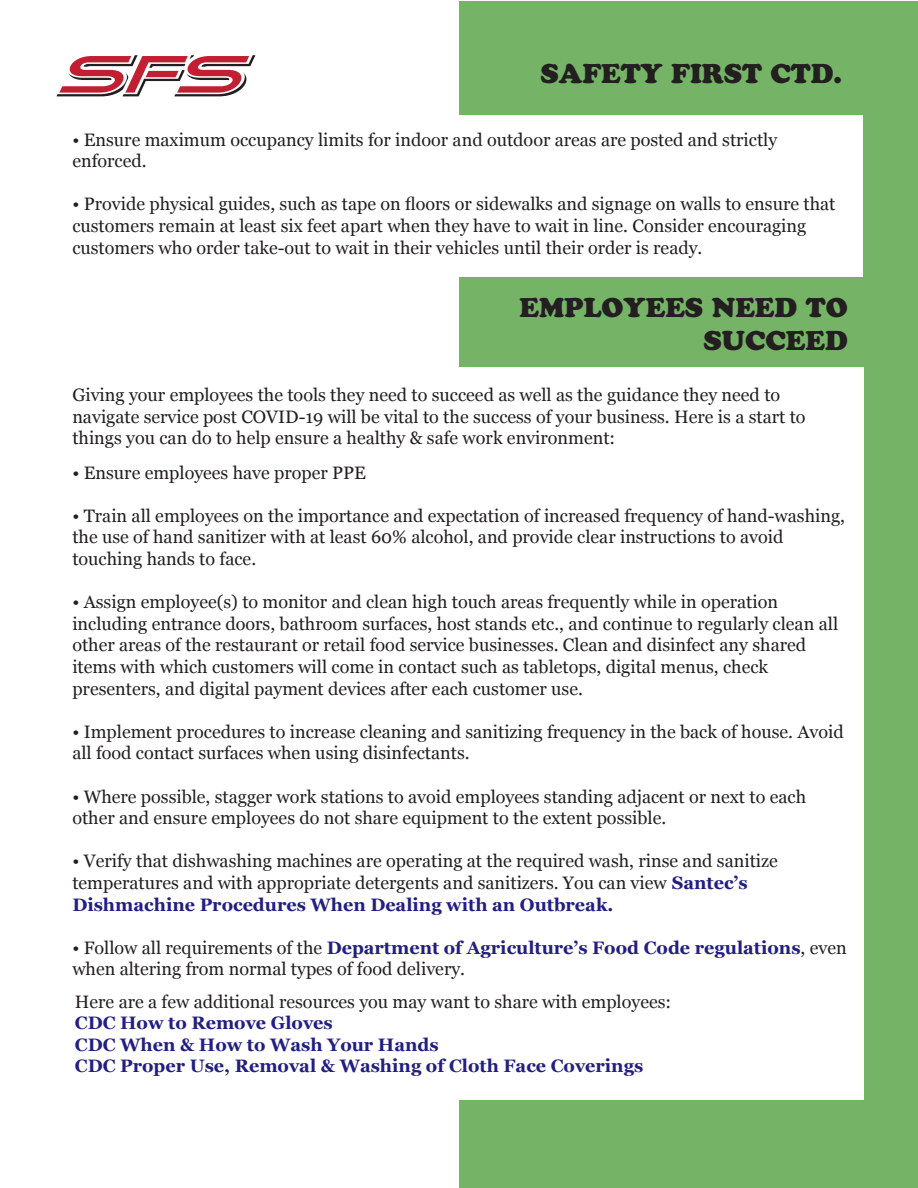
<style>
.page{position:relative;width:918px;height:1188px;background:#fff}
.page>*{position:absolute;margin:0;border:0;box-sizing:border-box;transform-origin:0 0}
.t1{font:27px/32.4px "Cooper Black Std";color:#231f20;text-align:right}
.t2{font:18px/21.6px "Georgia";color:#231f20}
.t3{font:700 18px/21.6px "Georgia";color:#221e82}
.s1{font-weight:700;color:#221e82}
</style>
<div class="page">
<div style="left:459px;top:1px;width:458px;height:1186px;background:#75b467"></div>
<div style="left:55px;top:115px;width:808px;height:161px;background:#fff"></div>
<div style="left:56px;top:367px;width:808px;height:732px;background:#fff"></div>
<svg style="left:56px;top:55px;width:199px;height:41px"></svg>
<h1 class="t1" style="left:541px;top:57px;width:303px">SAFETY FIRST CTD.</h1>
<p class="t2" style="left:72px;top:128px;width:706px">• Ensure maximum occupancy limits for indoor and outdoor areas are posted and strictly enforced.</p>
<p class="t2" style="left:72px;top:193px;width:765px">• Provide physical guides, such as tape on floors or sidewalks and signage on walls to ensure that customers remain at least six feet apart when they have to wait in line. Consider encouraging customers who order take-out to wait in their vehicles until their order is ready.</p>
<h1 class="t1" style="left:520px;top:292px;width:330px">EMPLOYEES NEED TO<br>SUCCEED</h1>
<p class="t2" style="left:72px;top:383px;width:735px">Giving your employees the tools they need to succeed as well as the guidance they need to navigate service post COVID-19 will be vital to the success of your business. Here is a start to things you can do to help ensure a healthy &amp; safe work environment:</p>
<p class="t2" style="left:72px;top:461px;width:295px">• Ensure employees have proper PPE</p>
<p class="t2" style="left:72px;top:504px;width:774px">• Train all employees on the importance and expectation of increased frequency of hand-washing, the use of hand sanitizer with at least 60% alcohol, and provide clear instructions to avoid touching hands to face.</p>
<p class="t2" style="left:72px;top:590px;width:767px">• Assign employee(s) to monitor and clean high touch areas frequently while in operation including entrance doors, bathroom surfaces, host stands etc., and continue to regularly clean all other areas of the restaurant or retail food service businesses. Clean and disinfect any shared items with which customers will come in contact such as tabletops, digital menus, check presenters, and digital payment devices after each customer use.</p>
<p class="t2" style="left:72px;top:720px;width:773px">• Implement procedures to increase cleaning and sanitizing frequency in the back of house. Avoid all food contact surfaces when using disinfectants.</p>
<p class="t2" style="left:72px;top:785px;width:735px">• Where possible, stagger work stations to avoid employees standing adjacent or next to each other and ensure employees do not share equipment to the extent possible.</p>
<p class="t2" style="left:72px;top:850px;width:707px">• Verify that dishwashing machines are operating at the required wash, rinse and sanitize temperatures and with appropriate detergents and sanitizers. You can view <span class="s1">Santec’s<br>Dishmachine Procedures When Dealing with an Outbreak.</span></p>
<p class="t2" style="left:72px;top:936px;width:776px">• Follow all requirements of the <span class="s1">Department of Agriculture’s Food Code regulations</span>, even when altering from normal types of food delivery.</p>
<p class="t2" style="left:75px;top:990px;width:598px">Here are a few additional resources you may want to share with employees:</p>
<p class="t3" style="left:75px;top:1011px;width:570px">CDC How to Remove Gloves<br>CDC When &amp; How to Wash Your Hands<br>CDC Proper Use, Removal &amp; Washing of Cloth Face Coverings</p>
</div>
